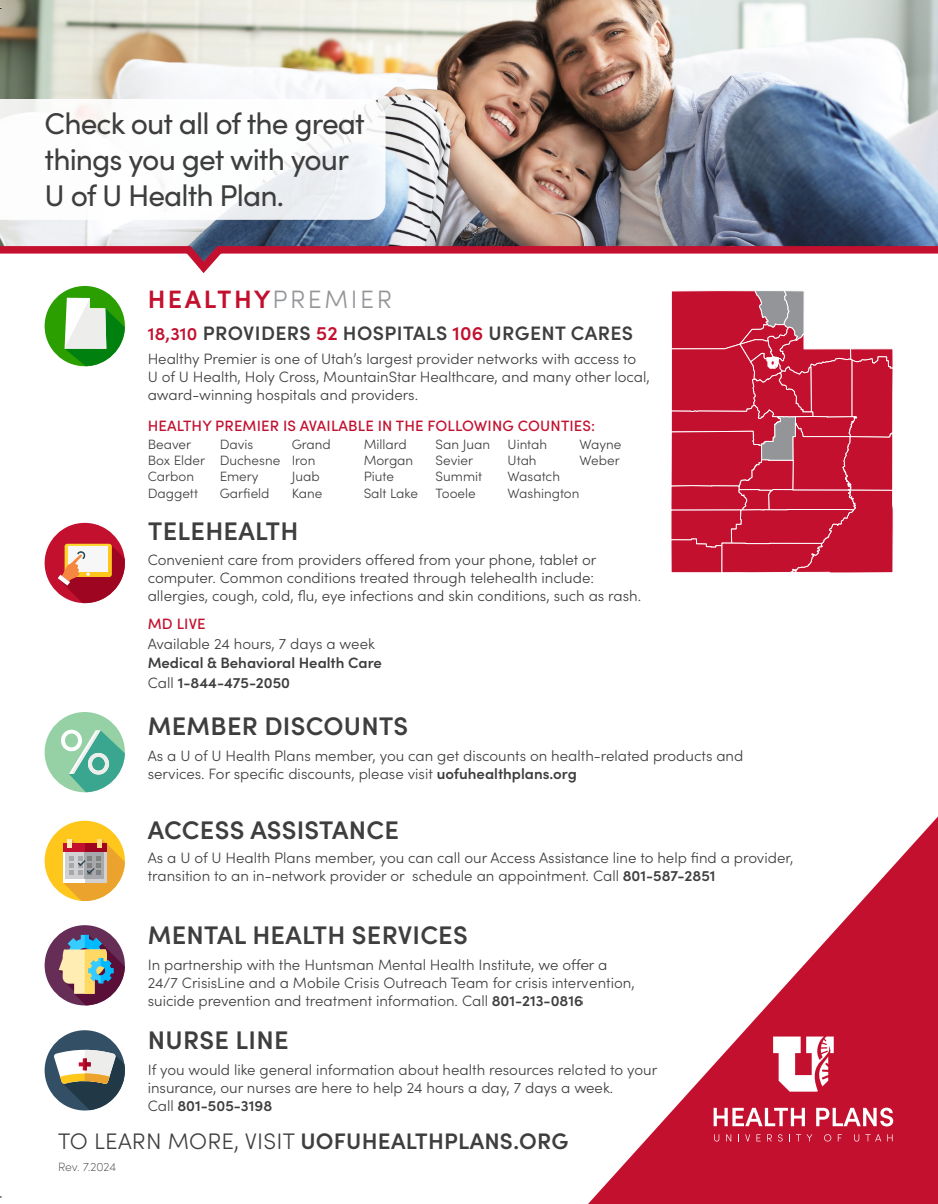
<style>
.page{position:relative;width:938px;height:1204px;background:#fff}
.page>*{position:absolute;margin:0;border:0;box-sizing:border-box;transform-origin:0 0}
.t1{font:30px/36px "Sofia Pro";letter-spacing:-.03em;color:#3e3e3f}
.t2{font:600 25.5px "Sofia Pro";letter-spacing:.01em;color:#3e3e3f}
.t3{font:600 25.2px "Sofia Pro";letter-spacing:.1em;color:#c3102f}
.t4{font:600 22.5px "Sofia Pro";letter-spacing:.01em;color:#3e3e3f}
.t5{font:600 19.5px "Sofia Pro";letter-spacing:.02em;color:#3e3e3f}
.t6{font:300 15px/18px "Sofia Pro";color:#3e3e3f}
.t7{font:600 15px "Sofia Pro";color:#3e3e3f}
.t8{font:500 15px "Sofia Pro";letter-spacing:.01em;color:#c3102f}
.t9{font:300 13.5px "Sofia Pro";color:#3e3e3f}
.t10{font:200 12px "Sofia Pro";letter-spacing:-.01em;color:#3e3e3f}
.s1{font-weight:300;color:#939598}
.s2{font-size:18px;color:#c3102f}
.s3{color:#c3102f}
.s4{font-weight:300}
.s5{font-weight:600}
</style>
<div class="page">
<img style="left:0;top:0;width:938px;height:242px">
<svg style="left:0;top:99px;width:385px;height:121px"></svg>
<svg style="left:0;top:242px;width:938px;height:31px"></svg>
<div style="left:45px;top:523px;width:80px;height:80px;background:#c3102f;border-radius:50%"></div>
<div style="left:65px;top:544px;width:47px;height:33px;background:#ffd630;border-radius:3px"></div>
<svg style="left:58px;top:545px;width:67px;height:58px"></svg>
<div style="left:45px;top:1030px;width:80px;height:80px;background:#334f66;border-radius:50%"></div>
<svg style="left:54px;top:1048px;width:71px;height:62px"></svg>
<div style="left:45px;top:821px;width:80px;height:80px;background:#ffc71c;border-radius:50%"></div>
<svg style="left:63px;top:839px;width:62px;height:62px"></svg>
<div style="left:45px;top:925px;width:80px;height:80px;background:#662e57;border-radius:50%"></div>
<svg style="left:59px;top:935px;width:66px;height:70px"></svg>
<svg style="left:588px;top:816px;width:350px;height:388px"></svg>
<svg style="left:714px;top:1134px;width:5px;height:7px"></svg>
<svg style="left:726px;top:1134px;width:5px;height:7px"></svg>
<svg style="left:745px;top:1134px;width:5px;height:7px"></svg>
<svg style="left:756px;top:1134px;width:4px;height:7px"></svg>
<svg style="left:767px;top:1134px;width:5px;height:7px"></svg>
<svg style="left:778px;top:1134px;width:4px;height:7px"></svg>
<svg style="left:796px;top:1134px;width:16px;height:7px"></svg>
<svg style="left:824px;top:1134px;width:7px;height:7px"></svg>
<svg style="left:837px;top:1134px;width:4px;height:7px"></svg>
<svg style="left:854px;top:1134px;width:5px;height:7px"></svg>
<svg style="left:865px;top:1134px;width:16px;height:7px"></svg>
<svg style="left:887px;top:1134px;width:5px;height:7px"></svg>
<svg style="left:713px;top:1108px;width:92px;height:18px"></svg>
<svg style="left:816px;top:1107px;width:77px;height:19px"></svg>
<svg style="left:773px;top:1036px;width:61px;height:55px"></svg>
<div style="left:45px;top:712px;width:80px;height:80px;background:#96d1a6;border-radius:50%"></div>
<svg style="left:61px;top:730px;width:64px;height:62px"></svg>
<svg style="left:671px;top:290px;width:222px;height:283px;background:#c93751"></svg>
<div style="left:45px;top:286px;width:80px;height:80px;background:#2b9e00;border-radius:50%"></div>
<svg style="left:65px;top:298px;width:60px;height:68px"></svg>
<p class="t1" style="left:45px;top:104px;width:322px">Check out all of the great things you get with your</p>
<p class="t1" style="left:45px;top:176px;width:241px">U of U Health Plan.</p>
<p class="t3" style="left:148px;top:280px;width:246px">HEALTHY<span class="s1">PREMIER</span></p>
<p class="t5" style="left:148px;top:318px;width:487px"><span class="s2">18,310</span> PROVIDERS <span class="s3">52</span> HOSPITALS <span class="s3">106</span> URGENT CARES</p>
<p class="t6" style="left:148px;top:348px;width:503px">Healthy Premier is one of Utah’s largest provider networks with access to<br>U of U Health, Holy Cross, MountainStar Healthcare, and many other local, award-winning hospitals and providers.</p>
<p class="t8" style="left:148px;top:415px;width:449px">HEALTHY PREMIER IS AVAILABLE IN THE FOLLOWING COUNTIES:</p>
<p class="t9" style="left:148px;top:434px;width:45px">Beaver</p>
<p class="t9" style="left:148px;top:451px;width:59px">Box Elder</p>
<p class="t9" style="left:148px;top:467px;width:48px">Carbon</p>
<p class="t9" style="left:148px;top:483px;width:52px">Daggett</p>
<p class="t9" style="left:220px;top:434px;width:35px">Davis</p>
<p class="t9" style="left:220px;top:451px;width:62px">Duchesne</p>
<p class="t9" style="left:220px;top:467px;width:40px">Emery</p>
<p class="t9" style="left:220px;top:483px;width:51px">Garfield</p>
<p class="t9" style="left:292px;top:434px;width:41px">Grand</p>
<p class="t9" style="left:292px;top:451px;width:25px">Iron</p>
<p class="t9" style="left:292px;top:467px;width:29px">Juab</p>
<p class="t9" style="left:292px;top:483px;width:32px">Kane</p>
<p class="t9" style="left:364px;top:434px;width:45px">Millard</p>
<p class="t9" style="left:364px;top:451px;width:51px">Morgan</p>
<p class="t9" style="left:364px;top:467px;width:32px">Piute</p>
<p class="t9" style="left:364px;top:483px;width:56px">Salt Lake</p>
<p class="t9" style="left:435px;top:434px;width:56px">San Juan</p>
<p class="t9" style="left:435px;top:451px;width:39px">Sevier</p>
<p class="t9" style="left:435px;top:467px;width:48px">Summit</p>
<p class="t9" style="left:435px;top:483px;width:42px">Tooele</p>
<p class="t9" style="left:507px;top:434px;width:41px">Uintah</p>
<p class="t9" style="left:507px;top:451px;width:31px">Utah</p>
<p class="t9" style="left:507px;top:467px;width:54px">Wasatch</p>
<p class="t9" style="left:507px;top:483px;width:73px">Washington</p>
<p class="t9" style="left:579px;top:434px;width:43px">Wayne</p>
<p class="t9" style="left:579px;top:451px;width:42px">Weber</p>
<p class="t2" style="left:148px;top:512px;width:152px">TELEHEALTH</p>
<p class="t6" style="left:148px;top:550px;width:495px">Convenient care from providers offered from your phone, tablet or computer. Common conditions treated through telehealth include: allergies, cough, cold, flu, eye infections and skin conditions, such as rash.</p>
<p class="t8" style="left:148px;top:613px;width:59px">MD LIVE</p>
<p class="t6" style="left:148px;top:634px;width:229px">Available 24 hours, 7 days a week</p>
<p class="t7" style="left:148px;top:652px;width:236px">Medical &amp; Behavioral Health Care</p>
<p class="t7" style="left:148px;top:671px;width:144px"><span class="s4">Call</span> 1-844-475-2050</p>
<p class="t2" style="left:148px;top:706px;width:262px">MEMBER DISCOUNTS</p>
<p class="t6" style="left:148px;top:745px;width:597px">As a U of U Health Plans member, you can get discounts on health-related products and services. For specific discounts, please visit <span class="s5">uofuhealthplans.org</span></p>
<p class="t2" style="left:148px;top:811px;width:253px">ACCESS ASSISTANCE</p>
<p class="t6" style="left:148px;top:847px;width:647px">As a U of U Health Plans member, you can call our Access Assistance line to help find a provider, transition to an in-network provider or schedule an appointment. Call <span class="s5">801-587-2851</span></p>
<p class="t2" style="left:148px;top:915px;width:321px">MENTAL HEALTH SERVICES</p>
<p class="t6" style="left:148px;top:955px;width:461px">In partnership with the Huntsman Mental Health Institute, we offer a</p>
<p class="t6" style="left:148px;top:973px;width:488px">24/7 CrisisLine and a Mobile Crisis Outreach Team for crisis intervention,</p>
<p class="t6" style="left:148px;top:991px;width:437px">suicide prevention and treatment information. Call <span class="s5">801-213-0816</span></p>
<p class="t2" style="left:148px;top:1020px;width:142px">NURSE LINE</p>
<p class="t6" style="left:148px;top:1060px;width:511px">If you would like general information about health resources related to your insurance, our nurses are here to help 24 hours a day, 7 days a week.</p>
<p class="t7" style="left:148px;top:1094px;width:126px"><span class="s4">Call</span> 801-505-3198</p>
<p class="t4" style="left:58px;top:1124px;width:512px"><span class="s4">TO LEARN MORE, VISIT</span> UOFUHEALTHPLANS.ORG</p>
<p class="t10" style="left:58px;top:1158px;width:59px">Rev. 7.2024</p>
</div>
